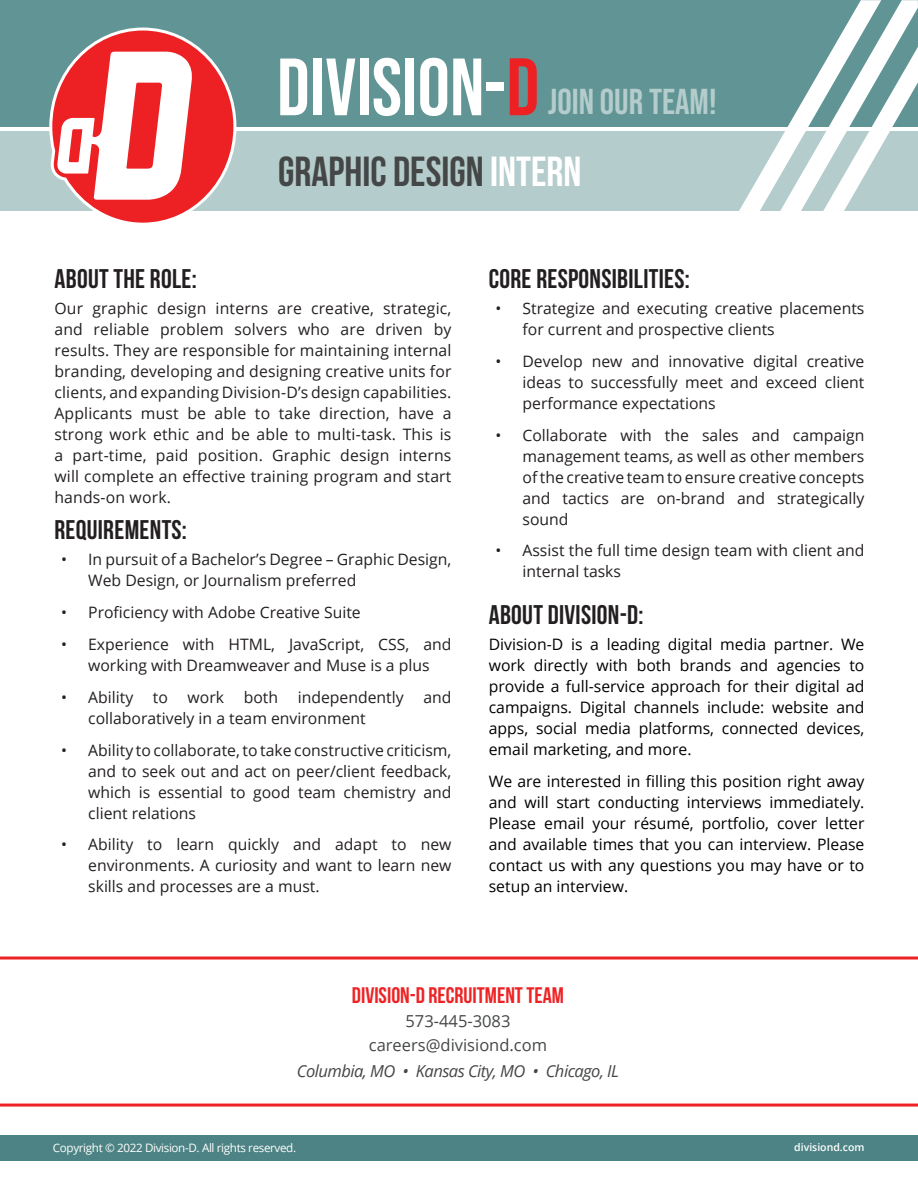
<style>
.page{position:relative;width:918px;height:1188px;background:#fff}
.page>*{position:absolute;margin:0;border:0;box-sizing:border-box;transform-origin:0 0}
.t1{font:81px "Bebas Neue";color:#fff}
.Case_study-_Header{font:42px "Bebas Neue";color:#454747}
.t2{font:36px "Bebas Neue";color:#b5cccc}
.Bebas_Heading{font:27px "Bebas Neue";letter-spacing:.01em;color:#231f20}
.Body{font:27px "Bebas Neue";letter-spacing:.01em;color:#231f20}
.Body-2{font:22.5px "Bebas Neue";color:#ee2325}
.Body-3{font:italic 16.5px "Open Sans";letter-spacing:-.03em;color:#454747}
.Body-4{font:16.5px/24px "Open Sans";color:#454747;text-align:center}
.Bebas_Heading-2{font:15.75px/21px "Open Sans";color:#231f20;text-align:justify}
.Body-5{font:15.75px/21px "Open Sans";color:#000;text-align:justify}
.t3{font:11.7px "Open Sans";letter-spacing:-.03em;color:#fff}
.t4{font:600 10.5px "Open Sans";color:#fff}
.s1{font-size:81.3px;color:#ed2124}
.s2{color:#fff}
</style>
<div class="page">
<div style="left:0;top:131px;width:918px;height:80px;background:#b5cccc"></div>
<div style="left:0;top:0;width:918px;height:127px;background:#619494"></div>
<svg style="left:739px;top:0;width:179px;height:211px"></svg>
<svg style="left:49px;top:28px;width:187px;height:195px"></svg>
<svg style="left:0;top:957px;width:918px;height:150px"></svg>
<div style="left:0;top:1136px;width:918px;height:25px;background:#4d8384"></div>
<h1 class="t1" style="left:277px;top:41px;width:264px">DIVISION-<span class="s1">D</span></h1>
<h3 class="t2" style="left:548px;top:81px;width:170px">JOIN OUR TEAM!</h3>
<p class="Case_study-_Header" style="left:278px;top:148px;width:305px">GRAPHIC DESIGN <span class="s2">INTERN</span></p>
<p class="Body" style="left:54px;top:263px;width:144px">ABOUT THE ROLE:</p>
<p class="Bebas_Heading-2" style="left:54px;top:297px;width:399px">Our graphic design interns are creative, strategic, and reliable problem solvers who are driven by results. They are responsible for maintaining internal branding, developing and designing creative units for clients, and expanding Division-D’s design capabilities.<br>Applicants must be able to take direction, have a strong work ethic and be able to multi-task. This is a part-time, paid position. Graphic design interns will complete an effective training program and start hands-on work.</p>
<p class="Bebas_Heading" style="left:54px;top:515px;width:134px">REQUIREMENTS:</p>
<p class="Bebas_Heading-2" style="left:88px;top:549px;width:365px;text-indent:-27px">• In pursuit of a Bachelor’s Degree – Graphic Design,<br>Web Design, or Journalism preferred</p>
<p class="Bebas_Heading-2" style="left:61px;top:602px;width:301px">• Proficiency with Adobe Creative Suite</p>
<p class="Bebas_Heading-2" style="left:61px;top:633px;width:392px;text-align:center">• Experience with HTML, JavaScript, CSS, and working with Dreamweaver and Muse is a plus</p>
<p class="Bebas_Heading-2" style="left:88px;top:686px;width:365px;text-indent:-27px">• Ability to work both independently and collaboratively in a team environment</p>
<p class="Bebas_Heading-2" style="left:88px;top:739px;width:365px;text-indent:-27px">• Ability to collaborate, to take constructive criticism, and to seek out and act on peer/client feedback, which is essential to good team chemistry and client relations</p>
<p class="Bebas_Heading-2" style="left:88px;top:834px;width:365px;text-indent:-27px">• Ability to learn quickly and adapt to new environments. A curiosity and want to learn new skills and processes are a must.</p>
<p class="Bebas_Heading" style="left:489px;top:263px;width:203px">CORE RESPONSIBILITIES:</p>
<p class="Bebas_Heading-2" style="left:523px;top:297px;width:343px;text-indent:-27px">• Strategize and executing creative placements for current and prospective clients</p>
<p class="Bebas_Heading-2" style="left:523px;top:350px;width:343px;text-indent:-27px">• Develop new and innovative digital creative ideas to successfully meet and exceed client performance expectations</p>
<p class="Bebas_Heading-2" style="left:523px;top:424px;width:343px;text-indent:-27px">• Collaborate with the sales and campaign management teams, as well as other members of the creative team to ensure creative concepts and tactics are on-brand and strategically sound</p>
<p class="Bebas_Heading-2" style="left:523px;top:540px;width:343px;text-indent:-27px">• Assist the full time design team with client and internal tasks</p>
<p class="Bebas_Heading" style="left:489px;top:600px;width:156px">ABOUT DIVISION-D:</p>
<p class="Body-5" style="left:489px;top:634px;width:377px">Division-D is a leading digital media partner. We work directly with both brands and agencies to provide a full-service approach for their digital ad campaigns. Digital channels include: website and apps, social media platforms, connected devices, email marketing, and more.</p>
<p class="Body-5" style="left:489px;top:771px;width:377px">We are interested in filling this position right away and will start conducting interviews immediately.<br>Please email your résumé, portfolio, cover letter and available times that you can interview. Please contact us with any questions you may have or to setup an interview.</p>
<p class="Body-2" style="left:352px;top:983px;width:214px">DIVISION-D RECRUITMENT TEAM</p>
<p class="Body-4" style="left:369px;top:1009px;width:180px">573-445-3083 careers@divisiond.com</p>
<p class="Body-3" style="left:297px;top:1059px;width:324px">Columbia, MO • Kansas City, MO • Chicago, IL</p>
<p class="t3" style="left:53px;top:1140px;width:245px">Copyright © 2022 Division-D. All rights reserved.</p>
<p class="t4" style="left:794px;top:1140px;width:72px">divisiond.com</p>
</div>
